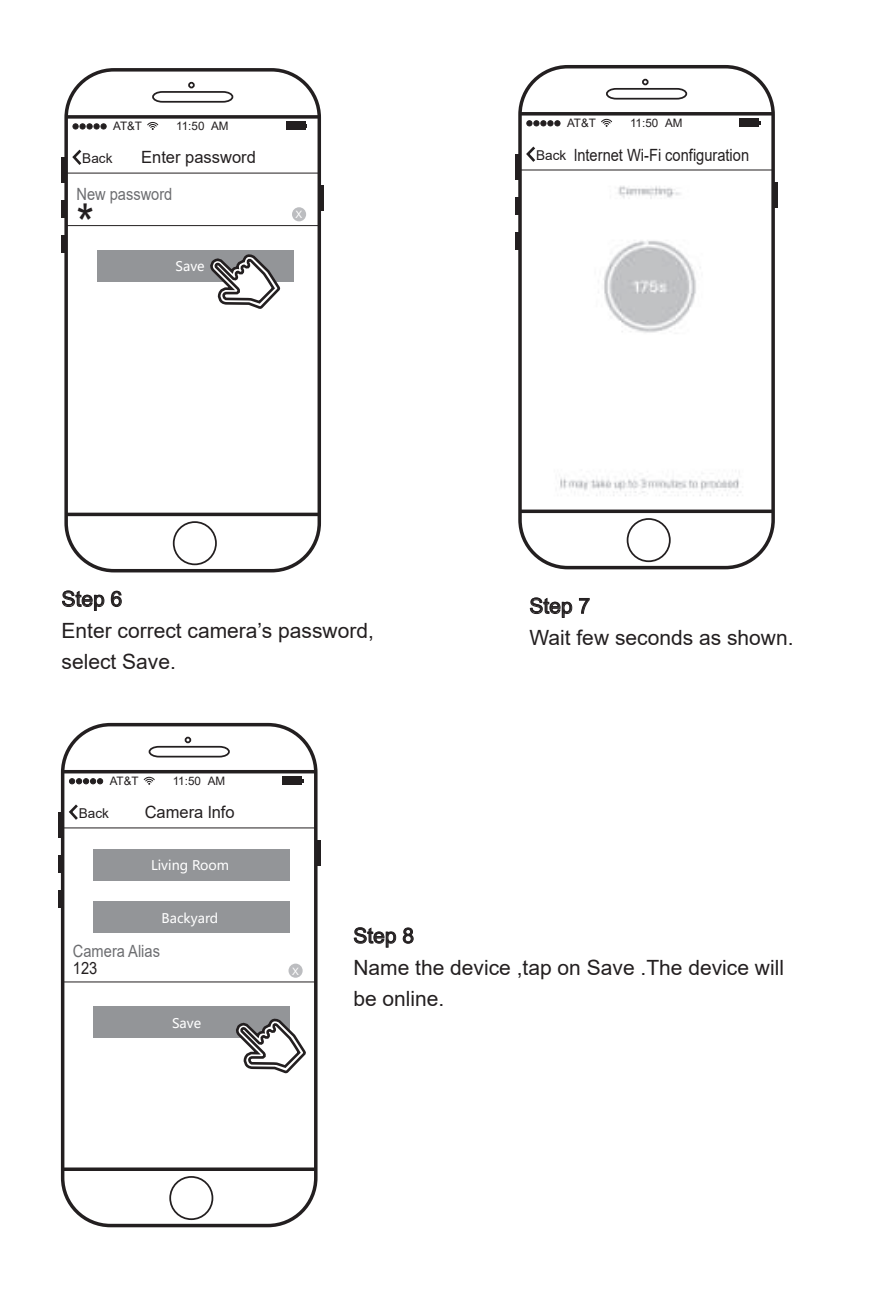
<style>
.page{position:relative;width:893px;height:1290px;background:#fff}
.page>*{position:absolute;margin:0;border:0;box-sizing:border-box;transform-origin:0 0}
.t1{font:52.5px "Arial";color:#231f20;scale:.87 1}
.t2{font:21px/31.5px "Arial";color:#231f20}
.t3{font:16.8px "Arial";color:#231f20;scale:.87 1}
.t4{font:16.8px "Arial";color:#231f20}
.t5{font:16.8px "Arial";color:#6c6d70;scale:.87 1}
.t6{font:13.65px "Arial";color:#231f20}
.t7{font:13.3px "Microsoft Ya Hei";color:#fff}
.t8{font:11.55px "Arial";letter-spacing:-.035em;color:#231f20}
.t9{font:10.15px "Arial";color:#fff}
</style>
<div class="page">
<div style="left:288px;top:963px;width:15px;height:15px;background:#bcbdc0;border-radius:50%"></div>
<div style="left:282px;top:777px;width:20px;height:8px;background:#231f20"></div>
<svg style="left:68px;top:804px;width:10px;height:16px"></svg>
<svg style="left:69px;top:778px;width:34px;height:6px"></svg>
<svg style="left:144px;top:777px;width:11px;height:8px"></svg>
<hr style="left:63px;top:827px;width:253px;height:1px;background:#231f20">
<hr style="left:63px;top:981px;width:253px;height:1px;background:#231f20">
<hr style="left:63px;top:770px;width:253px;height:3px;background:#231f20">
<svg style="left:66px;top:1167px;width:247px;height:4px"></svg>
<div style="left:169px;top:1176px;width:44px;height:44px;border:2px solid #231f20;border-radius:50%"></div>
<div style="left:61px;top:723px;width:257px;height:504px;border:4px solid #231f20;border-radius:48px"></div>
<svg style="left:148px;top:737px;width:82px;height:21px"></svg>
<div style="left:58px;top:812px;width:6px;height:25px;background:#231f20"></div>
<div style="left:315px;top:840px;width:6px;height:25px;background:#231f20"></div>
<div style="left:58px;top:855px;width:6px;height:17px;background:#231f20"></div>
<div style="left:58px;top:890px;width:6px;height:17px;background:#231f20"></div>
<div style="left:93px;top:1006px;width:197px;height:32px;background:#939598"></div>
<div style="left:93px;top:901px;width:197px;height:32px;background:#939598"></div>
<div style="left:93px;top:849px;width:197px;height:31px;background:#939598"></div>
<svg style="left:236px;top:1018px;width:70px;height:56px"></svg>
<div style="left:292px;top:207px;width:14px;height:14px;background:#bcbdc0;border-radius:50%"></div>
<div style="left:286px;top:122px;width:19px;height:8px;background:#231f20"></div>
<svg style="left:72px;top:149px;width:10px;height:16px"></svg>
<svg style="left:73px;top:123px;width:34px;height:6px"></svg>
<svg style="left:147px;top:122px;width:11px;height:8px"></svg>
<hr style="left:66px;top:172px;width:253px;height:2px;background:#231f20">
<hr style="left:66px;top:225px;width:253px;height:1px;background:#231f20">
<svg style="left:69px;top:115px;width:247px;height:4px"></svg>
<hr style="left:66px;top:513px;width:253px;height:3px;background:#231f20">
<svg style="left:152px;top:91px;width:82px;height:12px"></svg>
<div style="left:173px;top:521px;width:44px;height:44px;border:2px solid #231f20;border-radius:50%"></div>
<div style="left:64px;top:68px;width:257px;height:504px;border:4px solid #231f20;border-radius:48px"></div>
<div style="left:188px;top:82px;width:7px;height:6px;border:2px solid #231f20;border-radius:50%"></div>
<div style="left:62px;top:157px;width:5px;height:26px;background:#231f20"></div>
<div style="left:318px;top:185px;width:6px;height:26px;background:#231f20"></div>
<div style="left:62px;top:201px;width:5px;height:17px;background:#231f20"></div>
<div style="left:62px;top:236px;width:5px;height:17px;background:#231f20"></div>
<div style="left:97px;top:250px;width:196px;height:32px;background:#939598"></div>
<svg style="left:210px;top:254px;width:71px;height:55px"></svg>
<div style="left:740px;top:119px;width:19px;height:8px;background:#231f20"></div>
<svg style="left:526px;top:146px;width:10px;height:16px"></svg>
<svg style="left:526px;top:120px;width:34px;height:6px"></svg>
<svg style="left:601px;top:119px;width:11px;height:8px"></svg>
<hr style="left:520px;top:169px;width:253px;height:2px;background:#231f20">
<svg style="left:523px;top:112px;width:247px;height:4px"></svg>
<svg style="left:523px;top:509px;width:247px;height:4px"></svg>
<svg style="left:606px;top:88px;width:82px;height:12px"></svg>
<div style="left:627px;top:518px;width:44px;height:44px;border:2px solid #231f20;border-radius:50%"></div>
<div style="left:518px;top:65px;width:257px;height:504px;border:4px solid #231f20;border-radius:48px"></div>
<div style="left:642px;top:79px;width:7px;height:6px;border:2px solid #231f20;border-radius:50%"></div>
<div style="left:515px;top:154px;width:6px;height:26px;background:#231f20"></div>
<div style="left:772px;top:182px;width:6px;height:26px;background:#231f20"></div>
<div style="left:515px;top:198px;width:6px;height:17px;background:#231f20"></div>
<div style="left:515px;top:233px;width:6px;height:17px;background:#231f20"></div>
<svg style="left:62px;top:590px;width:60px;height:21px"></svg>
<svg style="left:529px;top:597px;width:44px;height:21px"></svg>
<svg style="left:579px;top:598px;width:11px;height:16px"></svg>
<img style="left:560px;top:186px;width:181px;height:310px">
<svg style="left:353px;top:927px;width:61px;height:21px"></svg>
<p class="t8" style="left:113px;top:118px;width:30px">AT&amp;T</p>
<p class="t8" style="left:176px;top:118px;width:54px">11:50 AM</p>
<p class="t4" style="left:141px;top:145px;width:116px">Enter password</p>
<p class="t6" style="left:82px;top:149px;width:32px">Back</p>
<p class="t5" style="left:76px;top:183px;width:112px">New password</p>
<h1 class="t1" style="left:76px;top:188px;width:22px">*</h1>
<p class="t7" style="left:176px;top:258px;width:31px">Save</p>
<p class="t9" style="left:295px;top:208px;width:8px">X</p>
<p class="t8" style="left:567px;top:115px;width:30px">AT&amp;T</p>
<p class="t8" style="left:630px;top:115px;width:54px">11:50 AM</p>
<p class="t6" style="left:536px;top:145px;width:32px">Back</p>
<p class="t3" style="left:574px;top:144px;width:203px">lnternet Wi-Fi configuration</p>
<p class="t2" style="left:62px;top:583px;width:314px">Step 6<br>Enter correct camera’s password, select Save.</p>
<p class="t2" style="left:529px;top:590px;width:266px">Step 7<br>Wait few seconds as shown.</p>
<p class="t8" style="left:110px;top:773px;width:30px">AT&amp;T</p>
<p class="t8" style="left:173px;top:773px;width:54px">11:50 AM</p>
<p class="t4" style="left:145px;top:800px;width:91px">Camera lnfo</p>
<p class="t6" style="left:79px;top:803px;width:32px">Back</p>
<p class="t7" style="left:151px;top:856px;width:80px">Living Room</p>
<p class="t7" style="left:162px;top:909px;width:58px">Backyard</p>
<p class="t5" style="left:73px;top:939px;width:102px">Camera Alias</p>
<p class="t3" style="left:73px;top:957px;width:30px">123</p>
<p class="t7" style="left:172px;top:1014px;width:31px">Save</p>
<p class="t9" style="left:292px;top:964px;width:8px">X</p>
<p class="t2" style="left:353px;top:920px;width:432px">Step 8<br>Name the device ,tap on Save .The device will be online.</p>
</div>
